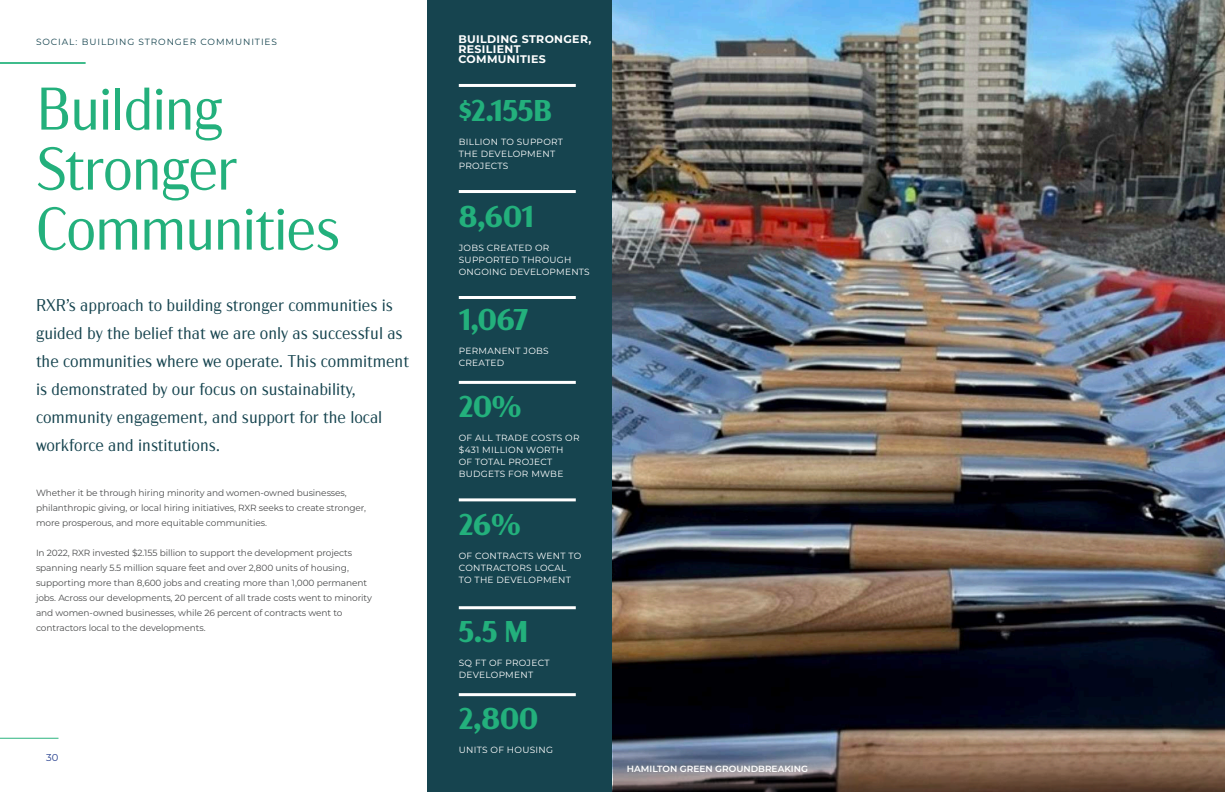
<style>
.page{position:relative;width:1225px;height:792px;background:#fff}
.page>*{position:absolute;margin:0;border:0;box-sizing:border-box;transform-origin:0 0}
.t1{font:300 60px/60px "Acme Gothic";letter-spacing:-.03em;color:#23b07c}
.t2{font:700 30px "Acme Gothic";color:#23b07c}
.t3{font:300 17px/28px "Acme Gothic";color:#16444f}
.t4{font:700 11px/10px "Montserrat";letter-spacing:.03em;color:#fff}
.t5{font:10px "Montserrat";color:#253f8e}
.t6{font:9px/15px "Montserrat";letter-spacing:-.01em;color:#4b4c4d}
.t7{font:9px/12px "Montserrat";letter-spacing:.03em;color:#fff}
.t8{font:9px "Montserrat";letter-spacing:.1em;color:#16444f}
.t9{font:600 9px "Montserrat";color:#fff}
</style>
<div class="page">
<hr style="left:0;top:738px;width:58px;height:1px;background:#2ab47e">
<img style="left:612px;top:0;width:613px;height:792px">
<div style="left:428px;top:0;width:184px;height:792px;background:#16444f"></div>
<hr style="left:0;top:63px;width:85px;height:1px;background:#25b47d">
<hr style="left:459px;top:190px;width:117px;height:3px;background:#fff">
<hr style="left:459px;top:84px;width:117px;height:3px;background:#fff">
<hr style="left:459px;top:381px;width:117px;height:3px;background:#fff">
<hr style="left:459px;top:498px;width:117px;height:3px;background:#fff">
<hr style="left:459px;top:606px;width:117px;height:3px;background:#fff">
<hr style="left:459px;top:693px;width:117px;height:3px;background:#fff">
<hr style="left:459px;top:296px;width:117px;height:3px;background:#fff">
<svg style="left:614px;top:737px;width:611px;height:55px;background:#7a6961"></svg>
<p class="t8" style="left:36px;top:35px;width:243px">SOCIAL: BUILDING STRONGER COMMUNITIES</p>
<h1 class="t1" style="left:36px;top:75px;width:306px">Building<br>Stronger<br>Communities</h1>
<p class="t3" style="left:36px;top:290px;width:374px">RXR’s approach to building stronger communities is guided by the belief that we are only as successful as the communities where we operate. This commitment is demonstrated by our focus on sustainability, community engagement, and support for the local workforce and institutions.</p>
<p class="t6" style="left:36px;top:485px;width:332px">Whether it be through hiring minority and women-owned businesses, philanthropic giving, or local hiring initiatives, RXR seeks to create stronger, more prosperous, and more equitable communities.</p>
<p class="t6" style="left:36px;top:545px;width:337px">In 2022, RXR invested $2.155 billion to support the development projects spanning nearly 5.5 million square feet and over 2,800 units of housing, supporting more than 8,600 jobs and creating more than 1,000 permanent jobs. Across our developments, 20 percent of all trade costs went to minority and women-owned businesses, while 26 percent of contracts went to contractors local to the developments.</p>
<p class="t5" style="left:46px;top:751px;width:14px">30</p>
<p class="t4" style="left:458px;top:34px;width:134px">BUILDING STRONGER,<br>RESILIENT<br>COMMUNITIES</p>
<h2 class="t2" style="left:459px;top:88px;width:95px">$2.155B</h2>
<p class="t7" style="left:459px;top:136px;width:106px">BILLION TO SUPPORT<br>THE DEVELOPMENT<br>PROJECTS</p>
<h2 class="t2" style="left:459px;top:194px;width:76px">8,601</h2>
<p class="t7" style="left:459px;top:242px;width:133px">JOBS CREATED OR<br>SUPPORTED THROUGH<br>ONGOING DEVELOPMENTS</p>
<h2 class="t2" style="left:459px;top:297px;width:71px">1,067</h2>
<p class="t7" style="left:459px;top:344px;width:92px">PERMANENT JOBS<br>CREATED</p>
<h2 class="t2" style="left:459px;top:384px;width:64px">20%</h2>
<p class="t7" style="left:459px;top:432px;width:122px">OF ALL TRADE COSTS OR $431 MILLION WORTH<br>OF TOTAL PROJECT<br>BUDGETS FOR MWBE</p>
<h2 class="t2" style="left:459px;top:502px;width:63px">26%</h2>
<p class="t7" style="left:459px;top:549px;width:124px">OF CONTRACTS WENT TO<br>CONTRACTORS LOCAL<br>TO THE DEVELOPMENT</p>
<h2 class="t2" style="left:459px;top:609px;width:71px">5.5 M</h2>
<p class="t7" style="left:459px;top:657px;width:92px">SQ FT OF PROJECT<br>DEVELOPMENT</p>
<h2 class="t2" style="left:459px;top:696px;width:81px">2,800</h2>
<p class="t7" style="left:459px;top:744px;width:96px">UNITS OF HOUSING</p>
<p class="t9" style="left:627px;top:762px;width:183px">HAMILTON GREEN GROUNDBREAKING</p>
</div>
